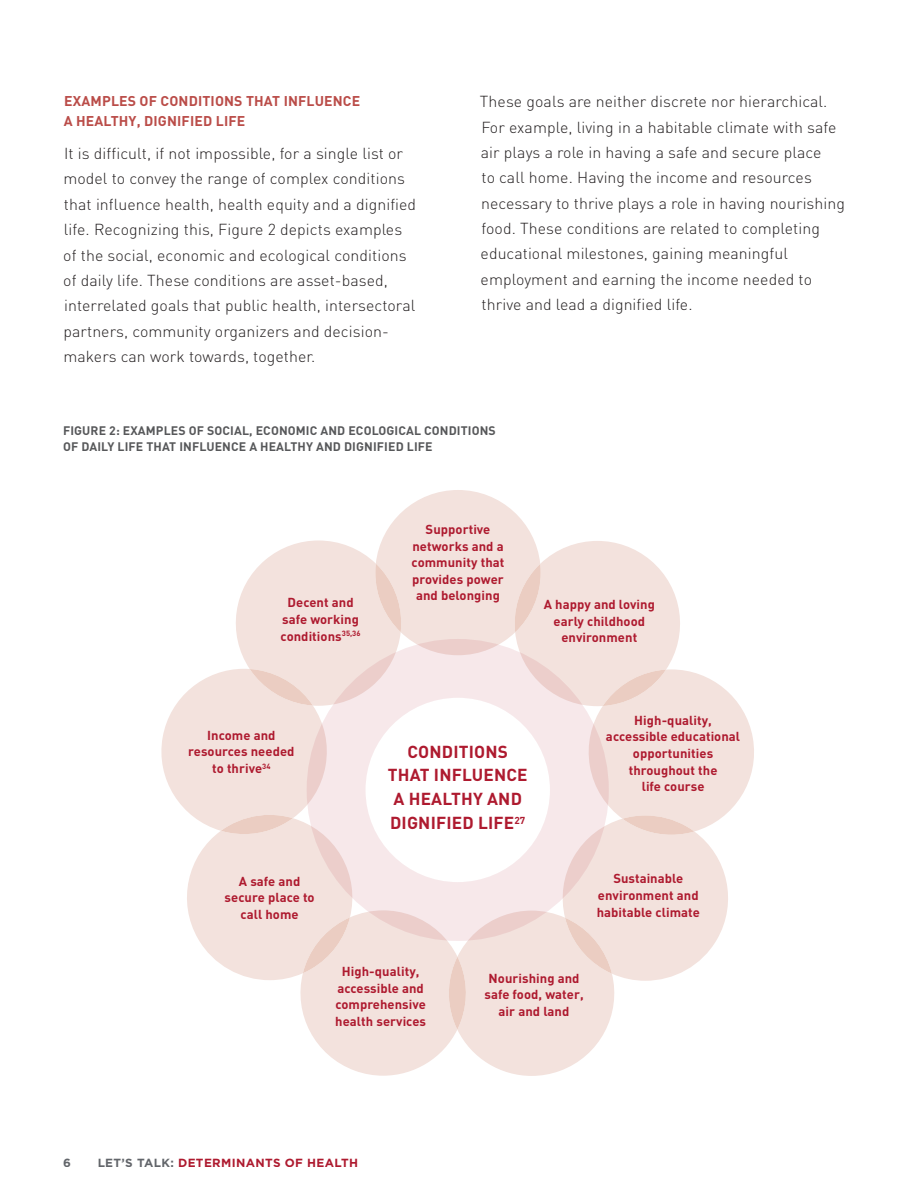
<style>
.page{position:relative;width:914px;height:1197px;background:#fff}
.page>*{position:absolute;margin:0;border:0;box-sizing:border-box;transform-origin:0 0}
.t1{font:700 17.15px/24px "DIN";letter-spacing:.01em;color:#ae1a2f;text-align:center}
.t2{font:300 15.75px/25.4px "DIN";letter-spacing:.005em;color:#231f20}
.t3{font:700 14px/19.6px "DIN";letter-spacing:.01em;color:#ba4c48}
.t4{font:700 12.95px/16.6px "DIN";letter-spacing:.005em;color:#ae1a2f;text-align:center}
.t5{font:700 12.25px/15.8px "DIN";letter-spacing:.01em;color:#57585a}
.t6{font:700 11.9px "Gotham HTF";letter-spacing:.03em;color:#ae1a2f}
.t7{font:700 11.9px "Gotham HTF";color:#62656a}
.s1{color:#62656a}
</style>
<div class="page">
<svg style="left:161px;top:490px;width:593px;height:586px"></svg>
<div style="left:306px;top:639px;width:302px;height:302px;border:59px solid #ae1a2f;border-radius:50%"></div>
<p class="t3" style="left:64px;top:91px;width:298px">EXAMPLES OF CONDITIONS THAT INFLUENCE<br>A HEALTHY, DIGNIFIED LIFE</p>
<p class="t2" style="left:63px;top:141px;width:354px">It is difficult, if not impossible, for a single list or model to convey the range of complex conditions that influence health, health equity and a dignified life. Recognizing this, Figure 2 depicts examples of the social, economic and ecological conditions of daily life. These conditions are asset-based, interrelated goals that public health, intersectoral partners, community organizers and decision&shy;makers can work towards, together.</p>
<p class="t2" style="left:480px;top:89px;width:366px">These goals are neither discrete nor hierarchical.<br>For example, living in a habitable climate with safe air plays a role in having a safe and secure place<br>to call home. Having the income and resources necessary to thrive plays a role in having nourishing food. These conditions are related to completing educational milestones, gaining meaningful employment and earning the income needed to thrive and lead a dignified life.</p>
<p class="t5" style="left:63px;top:423px;width:434px">FIGURE 2: EXAMPLES OF SOCIAL, ECONOMIC AND ECOLOGICAL CONDITIONS<br>OF DAILY LIFE THAT INFLUENCE A HEALTHY AND DIGNIFIED LIFE</p>
<p class="t4" style="left:280px;top:594px;width:81px">Decent and safe working conditions<sup>35,36</sup></p>
<p class="t4" style="left:411px;top:520px;width:94px">Supportive networks and a community that provides power and belonging</p>
<p class="t4" style="left:544px;top:596px;width:113px">A happy and loving early childhood environment</p>
<p class="t4" style="left:188px;top:726px;width:108px">Income and resources needed to thrive<sup>34</sup></p>
<p class="t4" style="left:224px;top:872px;width:92px">A safe and secure place to call home</p>
<p class="t1" style="left:388px;top:739px;width:141px">CONDITIONS<br>THAT INFLUENCE<br>A HEALTHY AND<br>DIGNIFIED LIFE<sup>27</sup></p>
<p class="t4" style="left:606px;top:711px;width:136px">High-quality, accessible educational opportunities throughout the<br>life course</p>
<p class="t4" style="left:596px;top:870px;width:105px">Sustainable environment and habitable climate</p>
<p class="t4" style="left:335px;top:963px;width:92px">High-quality, accessible and comprehensive health services</p>
<p class="t7" style="left:63px;top:1156px;width:9px">6</p>
<p class="t6" style="left:98px;top:1156px;width:262px"><span class="s1">LET’S TALK:</span> DETERMINANTS OF HEALTH</p>
<p class="t4" style="left:484px;top:969px;width:101px">Nourishing and safe food, water, air and land</p>
</div>
